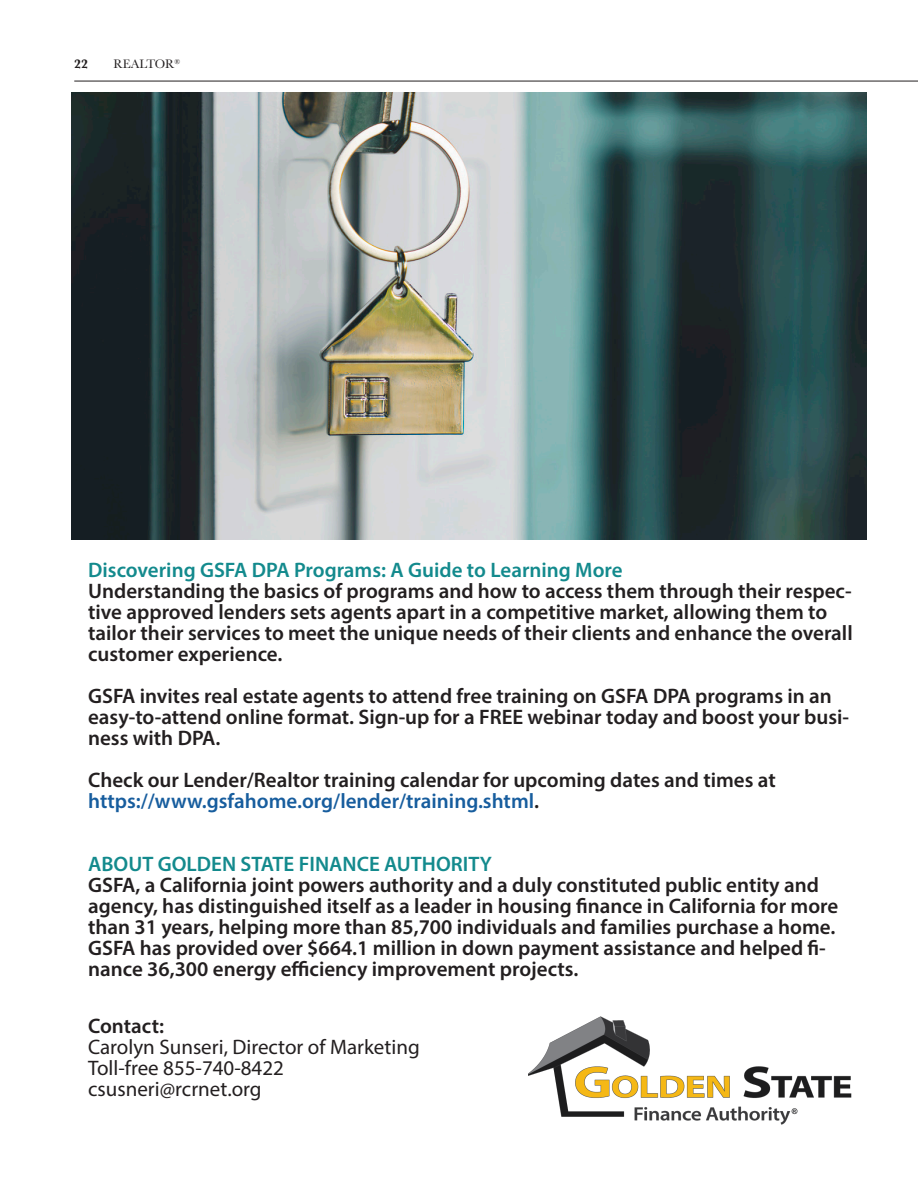
<style>
.page{position:relative;width:918px;height:1188px;background:#fff}
.page>*{position:absolute;margin:0;border:0;box-sizing:border-box;transform-origin:0 0}
.t1{font:600 21px/21px "Myriad Pro";color:#231f20}
.t2{font:600 21px "Myriad Pro";color:#138a8d}
.t3{font:21px "Myriad Pro";color:#231f20}
.t4{font:12.75px "Baskerville";color:#231f20}
.t5{font:700 12.75px "Baskerville";color:#231f20}
.s1{color:#175d9e}
</style>
<div class="page">
<hr style="left:74px;top:81px;width:844px;height:1px;background:#231f20">
<img style="left:529px;top:1016px;width:323px;height:109px">
<img style="left:71px;top:92px;width:795px;height:448px">
<p class="t5" style="left:74px;top:55px;width:15px">22</p>
<p class="t4" style="left:114px;top:56px;width:68px">REALTOR<sup>®</sup></p>
<p class="t2" style="left:88px;top:557px;width:536px">Discovering GSFA DPA Programs: A Guide to Learning More</p>
<p class="t1" style="left:88px;top:580px;width:766px">Understanding the basics of programs and how to access them through their respec&shy;tive approved lenders sets agents apart in a competitive market, allowing them to tailor their services to meet the unique needs of their clients and enhance the overall customer experience.</p>
<p class="t1" style="left:88px;top:685px;width:763px">GSFA invites real estate agents to attend free training on GSFA DPA programs in an easy-to-attend online format. Sign-up for a FREE webinar today and boost your busi&shy;ness with DPA.</p>
<p class="t1" style="left:88px;top:769px;width:689px">Check our Lender/Realtor training calendar for upcoming dates and times at <span class="s1">https://www.gsfahome.org/lender/training.shtml</span>.</p>
<p class="t2" style="left:88px;top:851px;width:405px">ABOUT GOLDEN STATE FINANCE AUTHORITY</p>
<p class="t1" style="left:88px;top:874px;width:752px">GSFA, a California joint powers authority and a duly constituted public entity and agency, has distinguished itself as a leader in housing finance in California for more than 31 years, helping more than 85,700 individuals and families purchase a home.<br>GSFA has provided over $664.1 million in down payment assistance and helped fi&shy;nance 36,300 energy efficiency improvement projects.</p>
<p class="t1" style="left:88px;top:1015px;width:77px">Contact:</p>
<p class="t3" style="left:88px;top:1034px;width:333px">Carolyn Sunseri, Director of Marketing</p>
<p class="t3" style="left:88px;top:1055px;width:197px">Toll-free 855-740-8422</p>
<p class="t3" style="left:88px;top:1076px;width:175px">csusneri@rcrnet.org</p>
</div>
